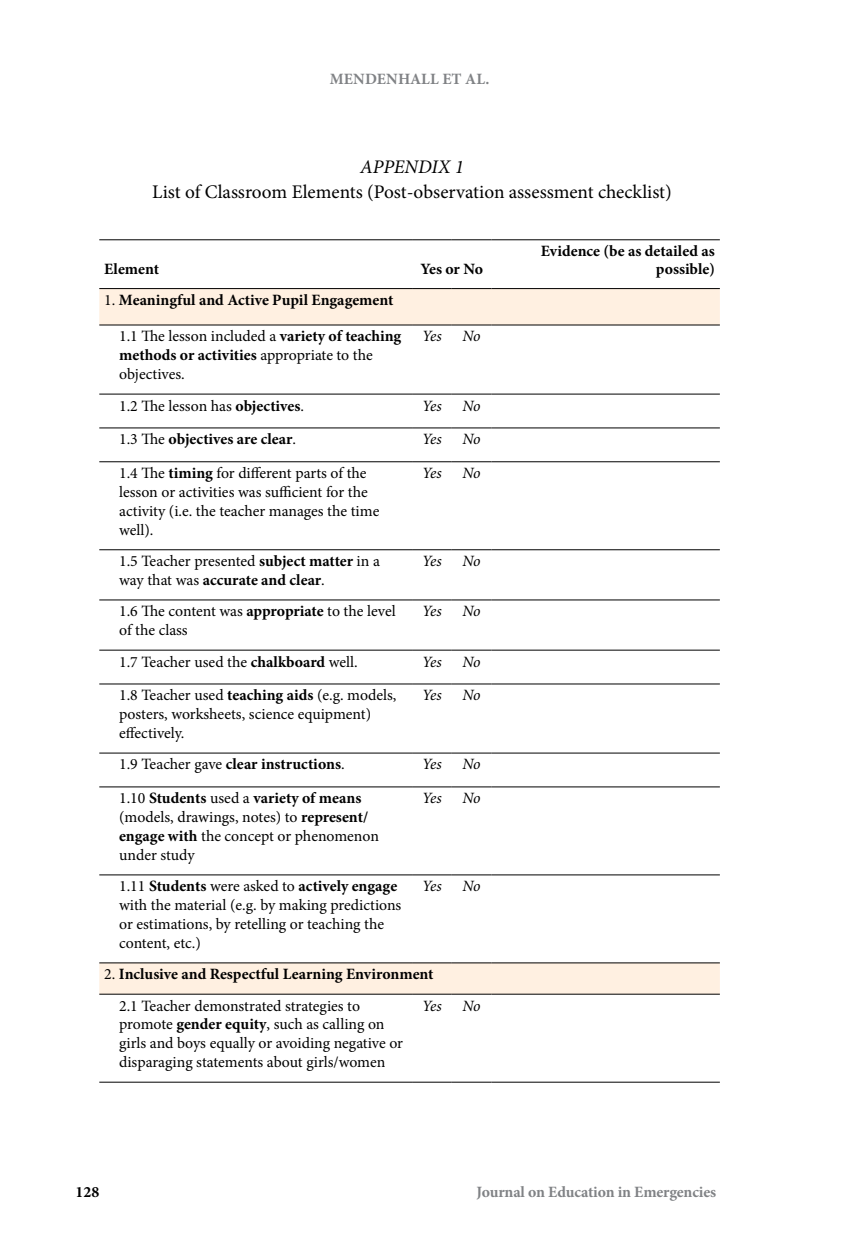
<style>
.page{position:relative;width:844px;height:1260px;background:#fff}
.page>*{position:absolute;margin:0;border:0;box-sizing:border-box;transform-origin:0 0}
.t1{font:19.25px "Minion Pro";color:#000}
.t2{font:italic 19.25px "Minion Pro";color:#000}
.t3{font:15.75px/18.9px "Minion Pro";letter-spacing:-.005em;color:#000}
.t4{font:700 15.75px/17.5px "Minion Pro";letter-spacing:-.005em;color:#000;text-align:right}
.t5{font:italic 15.75px "Minion Pro";letter-spacing:-.03em;color:#000}
.t6{font:700 15.75px "Minion Pro";letter-spacing:-.01em;color:#808285}
.t7{font:700 15.75px "Minion Pro";letter-spacing:.01em;color:#808285}
.s1{font-weight:400}
.s2{font-weight:700}
</style>
<div class="page">
<svg style="left:99px;top:289px;width:620px;height:705px"></svg>
<hr style="left:99px;top:239px;width:313px;height:1px;background:#000">
<hr style="left:412px;top:239px;width:39px;height:1px;background:#000">
<hr style="left:451px;top:239px;width:40px;height:1px;background:#000">
<hr style="left:491px;top:239px;width:228px;height:1px;background:#000">
<hr style="left:99px;top:288px;width:313px;height:1px;background:#000">
<hr style="left:412px;top:288px;width:39px;height:1px;background:#000">
<hr style="left:451px;top:288px;width:40px;height:1px;background:#000">
<hr style="left:491px;top:288px;width:228px;height:1px;background:#000">
<hr style="left:99px;top:325px;width:313px;height:1px;background:#000">
<hr style="left:412px;top:325px;width:39px;height:1px;background:#000">
<hr style="left:451px;top:325px;width:40px;height:1px;background:#000">
<hr style="left:491px;top:325px;width:228px;height:1px;background:#000">
<hr style="left:99px;top:394px;width:313px;height:1px;background:#000">
<hr style="left:412px;top:394px;width:39px;height:1px;background:#000">
<hr style="left:451px;top:394px;width:40px;height:1px;background:#000">
<hr style="left:491px;top:394px;width:228px;height:1px;background:#000">
<hr style="left:99px;top:428px;width:313px;height:1px;background:#000">
<hr style="left:412px;top:428px;width:39px;height:1px;background:#000">
<hr style="left:451px;top:428px;width:40px;height:1px;background:#000">
<hr style="left:491px;top:428px;width:228px;height:1px;background:#000">
<hr style="left:99px;top:461px;width:313px;height:1px;background:#000">
<hr style="left:412px;top:461px;width:39px;height:1px;background:#000">
<hr style="left:451px;top:461px;width:40px;height:1px;background:#000">
<hr style="left:491px;top:461px;width:228px;height:1px;background:#000">
<hr style="left:99px;top:549px;width:313px;height:1px;background:#000">
<hr style="left:412px;top:549px;width:39px;height:1px;background:#000">
<hr style="left:451px;top:549px;width:40px;height:1px;background:#000">
<hr style="left:491px;top:549px;width:228px;height:1px;background:#000">
<hr style="left:99px;top:600px;width:313px;height:1px;background:#000">
<hr style="left:412px;top:600px;width:39px;height:1px;background:#000">
<hr style="left:451px;top:600px;width:40px;height:1px;background:#000">
<hr style="left:491px;top:600px;width:228px;height:1px;background:#000">
<hr style="left:99px;top:650px;width:313px;height:1px;background:#000">
<hr style="left:412px;top:650px;width:39px;height:1px;background:#000">
<hr style="left:451px;top:650px;width:40px;height:1px;background:#000">
<hr style="left:491px;top:650px;width:228px;height:1px;background:#000">
<hr style="left:99px;top:684px;width:313px;height:1px;background:#000">
<hr style="left:412px;top:684px;width:39px;height:1px;background:#000">
<hr style="left:451px;top:684px;width:40px;height:1px;background:#000">
<hr style="left:491px;top:684px;width:228px;height:1px;background:#000">
<hr style="left:99px;top:753px;width:313px;height:1px;background:#000">
<hr style="left:412px;top:753px;width:39px;height:1px;background:#000">
<hr style="left:451px;top:753px;width:40px;height:1px;background:#000">
<hr style="left:491px;top:753px;width:228px;height:1px;background:#000">
<hr style="left:99px;top:787px;width:313px;height:1px;background:#000">
<hr style="left:412px;top:787px;width:39px;height:1px;background:#000">
<hr style="left:451px;top:787px;width:40px;height:1px;background:#000">
<hr style="left:491px;top:787px;width:228px;height:1px;background:#000">
<hr style="left:99px;top:875px;width:313px;height:1px;background:#000">
<hr style="left:412px;top:875px;width:39px;height:1px;background:#000">
<hr style="left:451px;top:875px;width:40px;height:1px;background:#000">
<hr style="left:491px;top:875px;width:228px;height:1px;background:#000">
<hr style="left:99px;top:963px;width:313px;height:1px;background:#000">
<hr style="left:412px;top:963px;width:39px;height:1px;background:#000">
<hr style="left:451px;top:963px;width:40px;height:1px;background:#000">
<hr style="left:491px;top:963px;width:228px;height:1px;background:#000">
<hr style="left:99px;top:994px;width:313px;height:1px;background:#000">
<hr style="left:412px;top:994px;width:39px;height:1px;background:#000">
<hr style="left:451px;top:994px;width:40px;height:1px;background:#000">
<hr style="left:491px;top:994px;width:228px;height:1px;background:#000">
<hr style="left:99px;top:1082px;width:313px;height:1px;background:#000">
<hr style="left:412px;top:1082px;width:39px;height:1px;background:#000">
<hr style="left:451px;top:1082px;width:40px;height:1px;background:#000">
<hr style="left:491px;top:1082px;width:228px;height:1px;background:#000">
<p class="t7" style="left:329px;top:68px;width:161px">MENDENHALL ET AL.</p>
<p class="t2" style="left:360px;top:154px;width:105px">APPENDIX 1</p>
<p class="t1" style="left:152px;top:179px;width:521px">List of Classroom Elements (Post-observation assessment checklist)</p>
<p class="t4" style="left:104px;top:260px;width:56px">Element</p>
<p class="t4" style="left:420px;top:260px;width:64px">Yes or No</p>
<p class="t4" style="left:104px;top:291px;width:290px"><span class="s1">1.</span> Meaningful and Active Pupil Engagement</p>
<p class="t3" style="left:119px;top:327px;width:284px">1.1 The lesson included a <span class="s2">variety of teaching methods or activities</span> appropriate to the objectives.</p>
<p class="t5" style="left:422px;top:326px;width:21px">Yes</p>
<p class="t5" style="left:462px;top:326px;width:20px">No</p>
<p class="t3" style="left:119px;top:396px;width:186px">1.2 The lesson has <span class="s2">objectives</span>.</p>
<p class="t5" style="left:422px;top:395px;width:21px">Yes</p>
<p class="t5" style="left:462px;top:395px;width:20px">No</p>
<p class="t4" style="left:119px;top:430px;width:178px"><span class="s1">1.3 The</span> objectives are clear<span class="s1">.</span></p>
<p class="t5" style="left:422px;top:429px;width:21px">Yes</p>
<p class="t5" style="left:462px;top:429px;width:20px">No</p>
<p class="t3" style="left:119px;top:464px;width:262px">1.4 The <span class="s2">timing</span> for different parts of the lesson or activities was sufficient for the activity (i.e. the teacher manages the time well).</p>
<p class="t5" style="left:422px;top:462px;width:21px">Yes</p>
<p class="t5" style="left:462px;top:462px;width:20px">No</p>
<p class="t3" style="left:119px;top:552px;width:262px">1.5 Teacher presented <span class="s2">subject matter</span> in a way that was <span class="s2">accurate and clear</span>.</p>
<p class="t5" style="left:422px;top:550px;width:21px">Yes</p>
<p class="t5" style="left:462px;top:550px;width:20px">No</p>
<p class="t3" style="left:119px;top:602px;width:278px">1.6 The content was <span class="s2">appropriate</span> to the level of the class</p>
<p class="t5" style="left:422px;top:601px;width:21px">Yes</p>
<p class="t5" style="left:462px;top:601px;width:20px">No</p>
<p class="t3" style="left:119px;top:652px;width:240px">1.7 Teacher used the <span class="s2">chalkboard</span> well.</p>
<p class="t5" style="left:422px;top:651px;width:21px">Yes</p>
<p class="t5" style="left:462px;top:651px;width:20px">No</p>
<p class="t3" style="left:119px;top:686px;width:279px">1.8 Teacher used <span class="s2">teaching aids</span> (e.g. models, posters, worksheets, science equipment) effectively.</p>
<p class="t5" style="left:422px;top:685px;width:21px">Yes</p>
<p class="t5" style="left:462px;top:685px;width:20px">No</p>
<p class="t4" style="left:119px;top:756px;width:227px"><span class="s1">1.9 Teacher gave</span> clear instructions<span class="s1">.</span></p>
<p class="t5" style="left:422px;top:754px;width:21px">Yes</p>
<p class="t5" style="left:462px;top:754px;width:20px">No</p>
<p class="t3" style="left:119px;top:789px;width:261px">1.10 <span class="s2">Students</span> used a <span class="s2">variety of means </span>(models, drawings, notes) to <span class="s2">represent/ engage with</span> the concept or phenomenon under study</p>
<p class="t5" style="left:422px;top:788px;width:21px">Yes</p>
<p class="t5" style="left:462px;top:788px;width:20px">No</p>
<p class="t3" style="left:119px;top:877px;width:284px">1.11 <span class="s2">Students</span> were asked to <span class="s2">actively engage </span>with the material (e.g. by making predictions or estimations, by retelling or teaching the content, etc.)</p>
<p class="t5" style="left:422px;top:876px;width:21px">Yes</p>
<p class="t5" style="left:462px;top:876px;width:20px">No</p>
<p class="t4" style="left:119px;top:958px;width:316px;line-height:31.3px;text-align:left;text-indent:-15px"><span class="s1">2.</span> Inclusive and Respectful Learning Environment<br><span class="s1">2.1 Teacher demonstrated strategies to</span></p>
<p class="t3" style="left:119px;top:1015px;width:285px">promote <span class="s2">gender equity</span>, such as calling on girls and boys equally or avoiding negative or disparaging statements about girls/women</p>
<p class="t5" style="left:422px;top:995px;width:21px">Yes</p>
<p class="t5" style="left:462px;top:995px;width:20px">No</p>
<p class="t4" style="left:540px;top:242px;width:175px">Evidence (be as detailed as possible)</p>
<p class="t4" style="left:76px;top:1183px;width:25px">128</p>
<p class="t6" style="left:476px;top:1181px;width:241px">Journal on Education in Emergencies</p>
</div>
